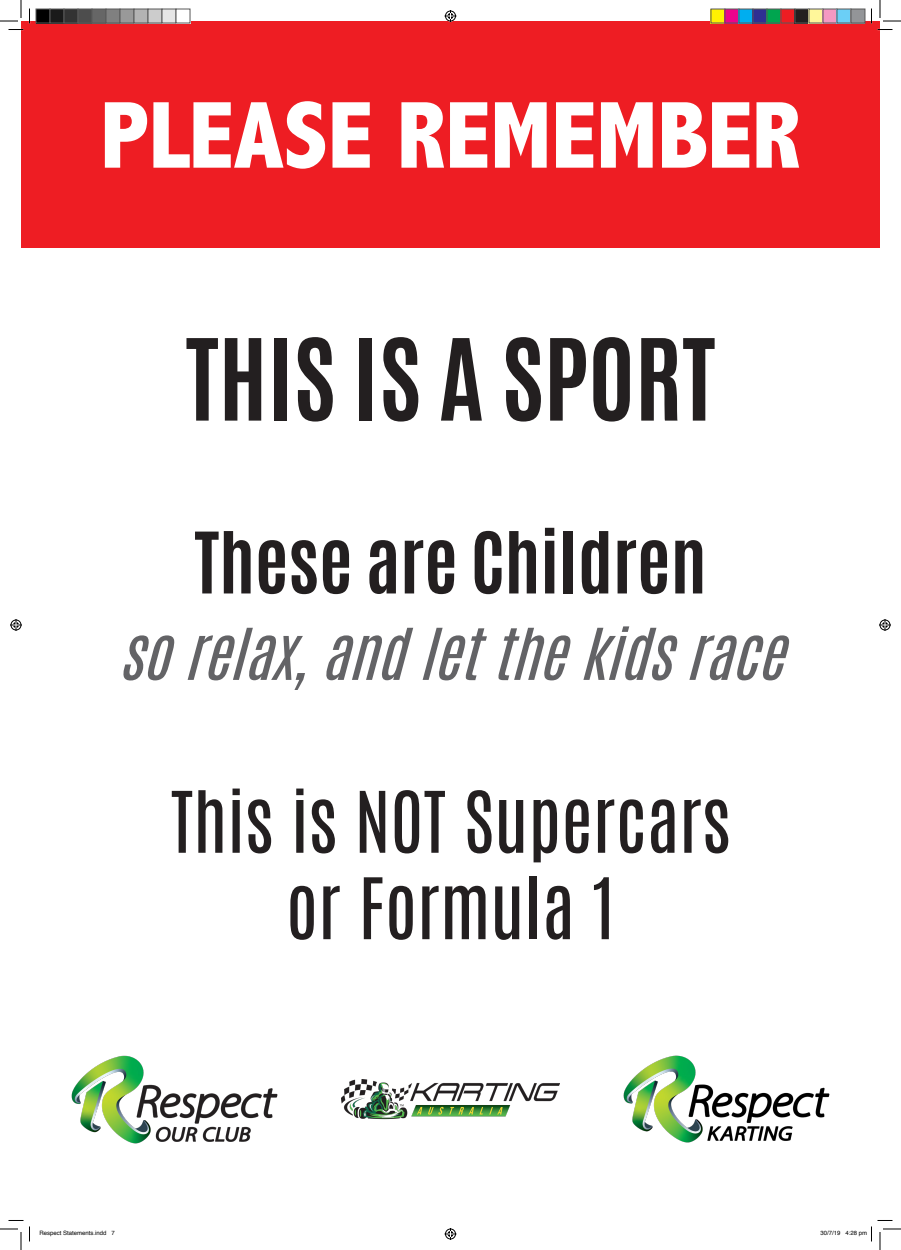
<style>
.page{position:relative;width:901px;height:1250px;background:#fff}
.page>*{position:absolute;margin:0;border:0;box-sizing:border-box;transform-origin:0 0}
.t1{font:800 condensed 96px "Abadi";color:#fff}
.t2{font:700 96px "Antonio";color:#231f20}
.t3{font:72px "Antonio";color:#231f20}
.t4{font:700 72px "Antonio";color:#231f20}
.t5{font:italic 60px "Antonio";color:#636366}
.t6{font:6px "Helvetica";color:#000}
</style>
<div class="page">
<div style="left:21px;top:21px;width:859px;height:227px;background:#ee1d23"></div>
<img style="left:623px;top:1055px;width:207px;height:88px">
<img style="left:71px;top:1055px;width:207px;height:89px">
<img style="left:341px;top:1079px;width:219px;height:40px">
<svg style="left:0;top:0;width:30px;height:30px"></svg>
<svg style="left:0;top:1220px;width:30px;height:30px"></svg>
<svg style="left:871px;top:0;width:30px;height:30px"></svg>
<svg style="left:444px;top:10px;width:12px;height:12px"></svg>
<svg style="left:444px;top:1228px;width:12px;height:12px"></svg>
<svg style="left:10px;top:619px;width:12px;height:12px"></svg>
<svg style="left:879px;top:619px;width:12px;height:12px"></svg>
<div style="left:36px;top:9px;width:14px;height:14px;background:#000"></div>
<div style="left:36px;top:9px;width:15px;height:15px;border:1px solid #595959"></div>
<div style="left:50px;top:9px;width:14px;height:14px;background:#1a1a1a"></div>
<div style="left:50px;top:9px;width:15px;height:15px;border:1px solid #595959"></div>
<div style="left:64px;top:9px;width:14px;height:14px;background:#333"></div>
<div style="left:64px;top:9px;width:15px;height:15px;border:1px solid #595959"></div>
<div style="left:78px;top:9px;width:14px;height:14px;background:#4d4d4d"></div>
<div style="left:78px;top:9px;width:15px;height:15px;border:1px solid #595959"></div>
<div style="left:92px;top:9px;width:14px;height:14px;background:#666"></div>
<div style="left:92px;top:9px;width:15px;height:15px;border:1px solid #595959"></div>
<div style="left:106px;top:9px;width:14px;height:14px;background:#808080"></div>
<div style="left:106px;top:9px;width:15px;height:15px;border:1px solid #595959"></div>
<div style="left:120px;top:9px;width:14px;height:14px;background:#999"></div>
<div style="left:120px;top:9px;width:15px;height:15px;border:1px solid #595959"></div>
<div style="left:134px;top:9px;width:14px;height:14px;background:#b3b3b3"></div>
<div style="left:134px;top:9px;width:15px;height:15px;border:1px solid #595959"></div>
<div style="left:148px;top:9px;width:14px;height:14px;background:#ccc"></div>
<div style="left:148px;top:9px;width:15px;height:15px;border:1px solid #595959"></div>
<div style="left:162px;top:9px;width:14px;height:14px;background:#e6e6e6"></div>
<div style="left:162px;top:9px;width:15px;height:15px;border:1px solid #595959"></div>
<div style="left:176px;top:9px;width:14px;height:14px;background:#fff"></div>
<div style="left:711px;top:9px;width:14px;height:14px;background:#fff101"></div>
<div style="left:725px;top:9px;width:14px;height:14px;background:#ed028c"></div>
<div style="left:739px;top:9px;width:14px;height:14px;background:#00aeef"></div>
<div style="left:753px;top:9px;width:14px;height:14px;background:#2e3092"></div>
<div style="left:752px;top:9px;width:15px;height:15px;border:1px solid #595959"></div>
<div style="left:767px;top:9px;width:14px;height:14px;background:#00a54f"></div>
<div style="left:766px;top:9px;width:15px;height:15px;border:1px solid #595959"></div>
<div style="left:781px;top:9px;width:14px;height:14px;background:#ee1d23"></div>
<div style="left:795px;top:9px;width:14px;height:14px;background:#231f20"></div>
<div style="left:794px;top:9px;width:15px;height:15px;border:1px solid #595959"></div>
<div style="left:809px;top:9px;width:14px;height:14px;background:#fff79a"></div>
<div style="left:823px;top:9px;width:14px;height:14px;background:#f499c2"></div>
<div style="left:837px;top:9px;width:14px;height:14px;background:#6bcff6"></div>
<div style="left:851px;top:9px;width:14px;height:14px;background:#939598"></div>
<div style="left:850px;top:9px;width:15px;height:15px;border:1px solid #595959"></div>
<svg style="left:871px;top:1220px;width:30px;height:30px"></svg>
<p class="t1" style="left:101px;top:80px;width:701px">PLEASE REMEMBER</p>
<p class="t2" style="left:186px;top:307px;width:531px">THIS IS A SPORT</p>
<p class="t4" style="left:194px;top:508px;width:514px">These are Children</p>
<p class="t5" style="left:118px;top:610px;width:690px">sorelax,andletthekidsrace</p>
<p class="t3" style="left:171px;top:769px;width:561px">This is NOT Supercars</p>
<p class="t3" style="left:286px;top:855px;width:330px">or Formula 1</p>
<p class="t6" style="left:40px;top:1228px;width:77px">Respect Statements.indd 7</p>
<p class="t6" style="left:820px;top:1228px;width:48px">30/7/19 4:28 pm</p>
</div>
